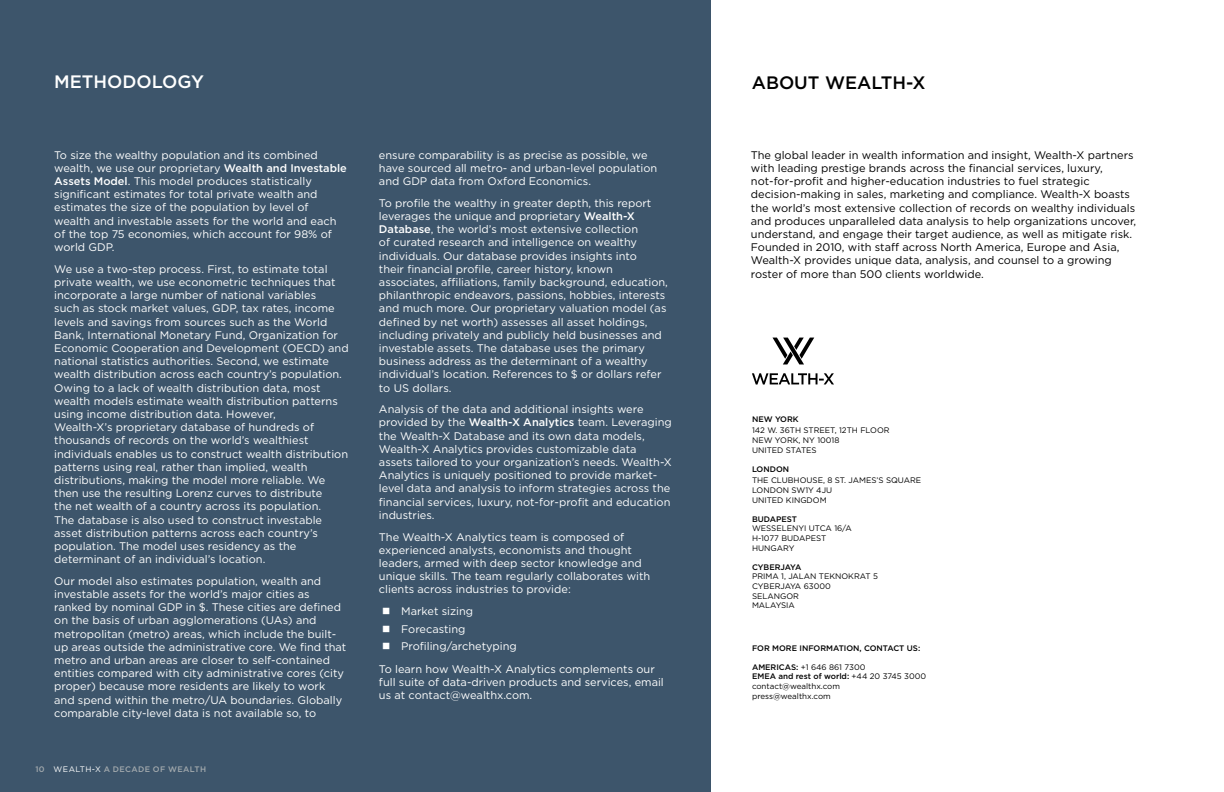
<style>
.page{position:relative;width:1224px;height:792px;background:#fff}
.page>*{position:absolute;margin:0;border:0;box-sizing:border-box;transform-origin:0 0}
.t1{font:500 18px "Gotham";color:#000}
.t2{font:500 18px "Gotham";color:#fff}
.t3{font:11px/13.2px "Gotham";color:#fff}
.t4{font:11px/13.2px "Gotham";color:#000}
.t5{font:8px/9.6px "Gotham";color:#000}
.t6{font:500 8px "Gotham";color:#000}
.t7{font:500 8px "Gotham";letter-spacing:.045em;color:#a2a9ad}
.s1{font-weight:500}
.s2{font-weight:400;color:#fff}
</style>
<div class="page">
<div style="left:0;top:0;width:711px;height:792px;background:#3d556b"></div>
<svg style="left:752px;top:373px;width:82px;height:12px"></svg>
<svg style="left:773px;top:338px;width:41px;height:26px"></svg>
<h1 class="t2" style="left:54px;top:70px;width:151px">METHODOLOGY</h1>
<p class="t3" style="left:54px;top:148px;width:294px">To size the wealthy population and its combined wealth, we use our proprietary <span class="s1">Wealth and Investable Assets Model</span>. This model produces statistically significant estimates for total private wealth and estimates the size of the population by level of wealth and investable assets for the world and each of the top 75 economies, which account for 98% of world GDP.</p>
<p class="t3" style="left:54px;top:262px;width:296px">We use a two-step process. First, to estimate total private wealth, we use econometric techniques that incorporate a large number of national variables<br>such as stock market values, GDP, tax rates, income levels and savings from sources such as the World Bank, International Monetary Fund, Organization for Economic Cooperation and Development (OECD) and national statistics authorities. Second, we estimate wealth distribution across each country’s population.<br>Owing to a lack of wealth distribution data, most wealth models estimate wealth distribution patterns using income distribution data. However,<br>Wealth-X’s proprietary database of hundreds of thousands of records on the world’s wealthiest individuals enables us to construct wealth distribution patterns using real, rather than implied, wealth distributions, making the model more reliable. We then use the resulting Lorenz curves to distribute<br>the net wealth of a country across its population.<br>The database is also used to construct investable asset distribution patterns across each country’s population. The model uses residency as the determinant of an individual’s location.</p>
<p class="t3" style="left:54px;top:574px;width:294px">Our model also estimates population, wealth and investable assets for the world’s major cities as ranked by nominal GDP in $. These cities are defined on the basis of urban agglomerations (UAs) and metropolitan (metro) areas, which include the built&shy;up areas outside the administrative core. We find that metro and urban areas are closer to self-contained entities compared with city administrative cores (city proper) because more residents are likely to work and spend within the metro/UA boundaries. Globally comparable city-level data is not available so, to</p>
<p class="t7" style="left:36px;top:764px;width:172px">10 <span class="s2">WEALTH-X</span> A DECADE OF WEALTH</p>
<p class="t3" style="left:379px;top:148px;width:280px">ensure comparability is as precise as possible, we have sourced all metro- and urban-level population and GDP data from Oxford Economics.</p>
<p class="t3" style="left:379px;top:196px;width:291px">To profile the wealthy in greater depth, this report leverages the unique and proprietary <span class="s1">Wealth-X Database</span>, the world’s most extensive collection<br>of curated research and intelligence on wealthy individuals. Our database provides insights into<br>their financial profile, career history, known associates, affiliations, family background, education, philanthropic endeavors, passions, hobbies, interests and much more. Our proprietary valuation model (as defined by net worth) assesses all asset holdings, including privately and publicly held businesses and investable assets. The database uses the primary business address as the determinant of a wealthy individual’s location. References to $ or dollars refer to US dollars.</p>
<p class="t3" style="left:379px;top:403px;width:294px">Analysis of the data and additional insights were provided by the <span class="s1">Wealth-X Analytics</span> team. Leveraging the Wealth-X Database and its own data models, Wealth-X Analytics provides customizable data assets tailored to your organization’s needs. Wealth-X Analytics is uniquely positioned to provide market&shy;level data and analysis to inform strategies across the financial services, luxury, not-for-profit and education industries.</p>
<p class="t3" style="left:379px;top:530px;width:273px">The Wealth-X Analytics team is composed of experienced analysts, economists and thought leaders, armed with deep sector knowledge and unique skills. The team regularly collaborates with clients across industries to provide:</p>
<p class="t3" style="left:382px;top:604px;width:93px">■ Market sizing</p>
<p class="t3" style="left:382px;top:622px;width:85px">■ Forecasting</p>
<p class="t3" style="left:379px;top:635px;width:277px;line-height:22.2px">■ Profiling/archetyping<br>To learn how Wealth-X Analytics complements our</p>
<p class="t3" style="left:379px;top:675px;width:286px">full suite of data-driven products and services, email us at contact@wealthx.com.</p>
<h1 class="t1" style="left:752px;top:71px;width:175px">ABOUT WEALTH-X</h1>
<p class="t4" style="left:751px;top:148px;width:387px">The global leader in wealth information and insight, Wealth-X partners with leading prestige brands across the financial services, luxury, not-for-profit and higher-education industries to fuel strategic decision-making in sales, marketing and compliance. Wealth-X boasts the world’s most extensive collection of records on wealthy individuals and produces unparalleled data analysis to help organizations uncover, understand, and engage their target audience, as well as mitigate risk.<br>Founded in 2010, with staff across North America, Europe and Asia, Wealth-X provides unique data, analysis, and counsel to a growing roster of more than 500 clients worldwide.</p>
<p class="t6" style="left:752px;top:414px;width:48px">NEW YORK</p>
<p class="t5" style="left:752px;top:426px;width:139px">142 W. 36TH STREET, 12TH FLOOR<br>NEW YORK, NY 10018<br>UNITED STATES</p>
<p class="t6" style="left:752px;top:464px;width:39px">LONDON</p>
<p class="t5" style="left:752px;top:476px;width:171px">THE CLUBHOUSE, 8 ST. JAMES’S SQUARE<br>LONDON SW1Y 4JU<br>UNITED KINGDOM</p>
<p class="t6" style="left:752px;top:514px;width:46px">BUDAPEST</p>
<p class="t5" style="left:752px;top:524px;width:101px">WESSELENYI UTCA 16/A<br>H-1077 BUDAPEST<br>HUNGARY</p>
<p class="t6" style="left:752px;top:562px;width:51px">CYBERJAYA</p>
<p class="t5" style="left:752px;top:572px;width:127px">PRIMA 1, JALAN TEKNOKRAT 5<br>CYBERJAYA 63000<br>SELANGOR<br>MALAYSIA</p>
<p class="t6" style="left:752px;top:643px;width:170px">FOR MORE INFORMATION, CONTACT US:</p>
<p class="t5" style="left:752px;top:662px;width:176px"><span class="s1">AMERICAS:</span> +1 646 861 7300<br><span class="s1">EMEA and rest of world:</span> +44 20 3745 3000 contact@wealthx.com<br>press@wealthx.com</p>
</div>
